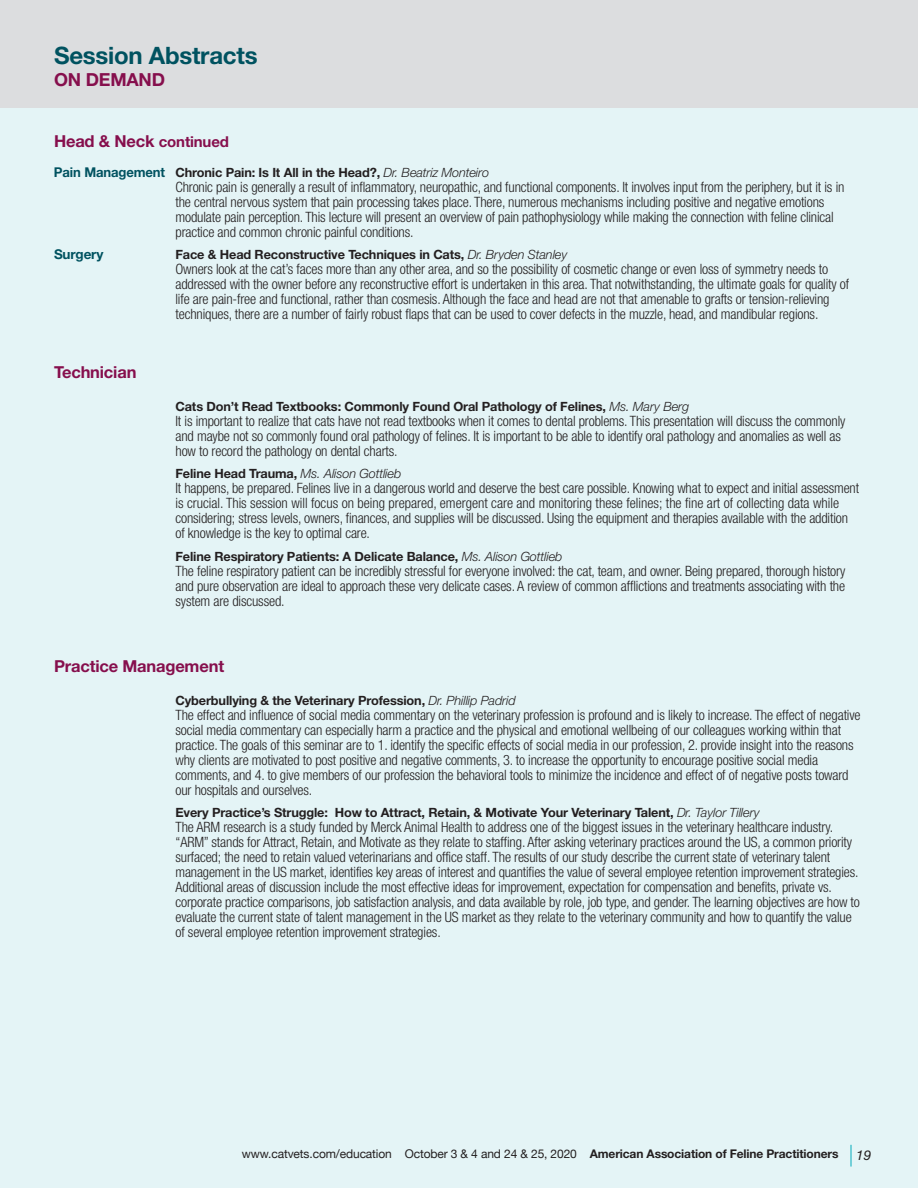
<style>
.page{position:relative;width:918px;height:1188px;background:#fff}
.page>*{position:absolute;margin:0;border:0;box-sizing:border-box;transform-origin:0 0}
.t1{font:700 24px "Helvetica Neue";letter-spacing:-.01em;color:#005260}
.t2{font:700 18px "Helvetica Neue";letter-spacing:-.01em;color:#860f4d}
.t3{font:700 16.5px "Helvetica Neue";letter-spacing:-.01em;color:#860f4d}
.t4{font:300 condensed 14.25px/15px "Helvetica Neue";letter-spacing:-.01em;color:#231f20}
.t5{font:700 13.5px "Helvetica Neue";letter-spacing:-.01em;color:#005260}
.t6{font:italic 13.5px "Helvetica Neue";color:#231f20}
.t7{font:700 12.75px "Helvetica Neue";letter-spacing:-.01em;color:#231f20}
.t8{font:12px "Helvetica Neue";letter-spacing:-.01em;color:#231f20}
.s1{font-size:15px}
.s2{font-size:13.5px;color:#005260}
.s3{font-weight:300;font-style:italic}
.s4{font-weight:700}
</style>
<div class="page">
<div style="left:0;top:96px;width:918px;height:1092px;background:#e4f4f6"></div>
<div style="left:0;top:0;width:918px;height:108px;background:#dcdddf"></div>
<hr style="left:850px;top:1145px;width:2px;height:22px;background:#4ec3cf">
<h1 class="t1" style="left:54px;top:47px;width:205px">Session Abstracts</h1>
<p class="t2" style="left:54px;top:73px;width:113px">ON DEMAND</p>
<p class="t3" style="left:54px;top:135px;width:177px">Head &amp; Neck <span class="s1">continued</span></p>
<p class="t7" style="left:54px;top:168px;width:437px"><span class="s2">Pain Management</span> Chronic Pain: Is It All in the Head?, <span class="s3">Dr. Beatriz Monteiro</span></p>
<p class="t4" style="left:175px;top:180px;width:670px">Chronic pain is generally a result of inflammatory, neuropathic, and functional components. It involves input from the periphery, but it is in the central nervous system that pain processing takes place. There, numerous mechanisms including positive and negative emotions modulate pain perception. This lecture will present an overview of pain pathophysiology while making the connection with feline clinical practice and common chronic painful conditions.</p>
<p class="t5" style="left:54px;top:250px;width:51px">Surgery</p>
<p class="t7" style="left:176px;top:250px;width:393px">Face &amp; Head Reconstructive Techniques in Cats, <span class="s3">Dr. Bryden Stanley</span></p>
<p class="t4" style="left:175px;top:263px;width:675px">Owners look at the cat’s faces more than any other area, and so the possibility of cosmetic change or even loss of symmetry needs to addressed with the owner before any reconstructive effort is undertaken in this area. That notwithstanding, the ultimate goals for quality of life are pain-free and functional, rather than cosmesis. Although the face and head are not that amenable to grafts or tension-relieving techniques, there are a number of fairly robust flaps that can be used to cover defects in the muzzle, head, and mandibular regions.</p>
<p class="t3" style="left:54px;top:366px;width:84px">Technician</p>
<p class="t7" style="left:176px;top:402px;width:515px">Cats Don’t Read Textbooks: Commonly Found Oral Pathology of Felines, <span class="s3">Ms. Mary Berg</span></p>
<p class="t4" style="left:175px;top:414px;width:671px">It is important to realize that cats have not read textbooks when it comes to dental problems. This presentation will discuss the commonly and maybe not so commonly found oral pathology of felines. It is important to be able to identify oral pathology and anomalies as well as how to record the pathology on dental charts.</p>
<p class="t7" style="left:176px;top:469px;width:227px">Feline Head Trauma, <span class="s3">Ms. Alison Gottlieb</span></p>
<p class="t4" style="left:175px;top:482px;width:685px">It happens, be prepared. Felines live in a dangerous world and deserve the best care possible. Knowing what to expect and initial assessment is crucial. This session will focus on being prepared, emergent care and monitoring these felines; the fine art of collecting data while considering; stress levels, owners, finances, and supplies will be discussed. Using the equipment and therapies available with the addition of knowledge is the key to optimal care.</p>
<p class="t7" style="left:176px;top:552px;width:388px">Feline Respiratory Patients: A Delicate Balance, <span class="s3">Ms. Alison Gottlieb</span></p>
<p class="t4" style="left:175px;top:564px;width:672px;text-align:justify">The feline respiratory patient can be incredibly stressful for everyone involved: the cat, team, and owner. Being prepared, thorough history and pure observation are ideal to approach these very delicate cases. A review of common afflictions and treatments associating with the system are discussed.</p>
<p class="t3" style="left:54px;top:660px;width:172px">Practice Management</p>
<p class="t7" style="left:176px;top:696px;width:342px">Cyberbullying &amp; the Veterinary Profession, <span class="s3">Dr. Phillip Padrid</span></p>
<p class="t4" style="left:175px;top:708px;width:687px">The effect and influence of social media commentary on the veterinary profession is profound and is likely to increase. The effect of negative social media commentary can especially harm a practice and the physical and emotional wellbeing of our colleagues working within that practice. The goals of this seminar are to 1. identify the specific effects of social media in our profession, 2. provide insight into the reasons why clients are motivated to post positive and negative comments, 3. to increase the opportunity to encourage positive social media comments, and 4. to give members of our profession the behavioral tools to minimize the incidence and effect of of negative posts toward our hospitals and ourselves.</p>
<p class="t7" style="left:176px;top:808px;width:586px">Every Practice’s Struggle: How to Attract, Retain, &amp; Motivate Your Veterinary Talent, <span class="s3">Dr. Taylor Tillery</span></p>
<p class="t4" style="left:175px;top:821px;width:686px">The ARM research is a study funded by Merck Animal Health to address one of the biggest issues in the veterinary healthcare industry. “ARM” stands for Attract, Retain, and Motivate as they relate to staffing. After asking veterinary practices around the US, a common priority surfaced; the need to retain valued veterinarians and office staff. The results of our study describe the current state of veterinary talent management in the US market, identifies key areas of interest and quantifies the value of several employee retention improvement strategies.<br>Additional areas of discussion include the most effective ideas for improvement, expectation for compensation and benefits, private vs. corporate practice comparisons, job satisfaction analysis, and data available by role, job type, and gender. The learning objectives are how to evaluate the current state of talent management in the US market as they relate to the veterinary community and how to quantify the value of several employee retention improvement strategies.</p>
<p class="t8" style="left:242px;top:1147px;width:598px">www.catvets.com/education October 3 &amp; 4 and 24 &amp; 25, 2020 <span class="s4">American Association of Feline Practitioners</span></p>
<p class="t6" style="left:856px;top:1150px;width:16px">19</p>
</div>
